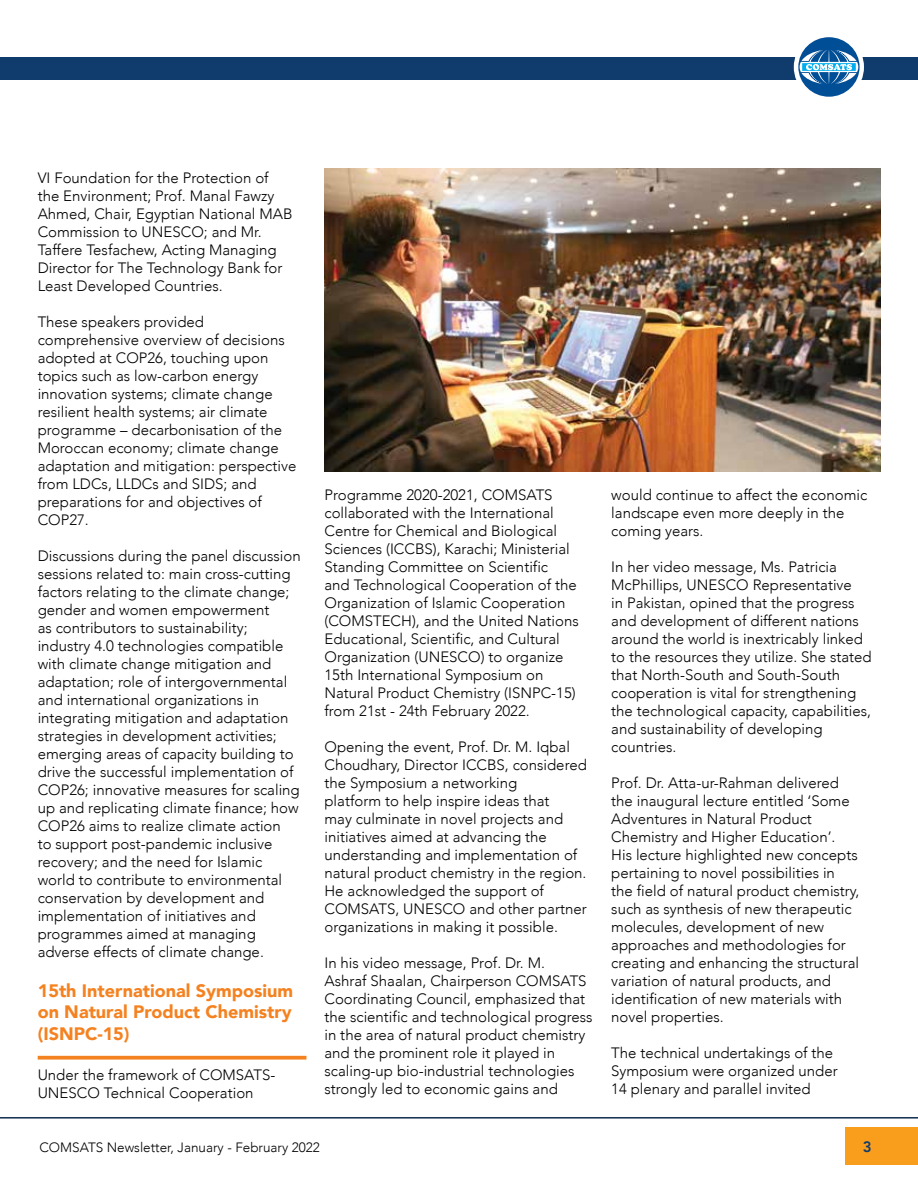
<style>
.page{position:relative;width:918px;height:1188px;background:#fff}
.page>*{position:absolute;margin:0;border:0;box-sizing:border-box;transform-origin:0 0}
.t1{font:900 18px/21.6px "Avenir";color:#f58220;text-align:justify}
.t2{font:300 15px/18px "Avenir";color:#000}
.t3{font:800 15px "Avenir";color:#0f3c6c}
.t4{font:300 13.5px "Avenir";color:#000}
</style>
<div class="page">
<div style="left:0;top:0;width:918px;height:80px;background:#0f3c6c"></div>
<div style="left:0;top:0;width:918px;height:57px;background:#fff"></div>
<div style="left:794px;top:32px;width:70px;height:70px;background:#fff;border-radius:50%"></div>
<svg style="left:798px;top:37px;width:62px;height:60px"></svg>
<div style="left:845px;top:1127px;width:73px;height:38px;background:#f99d1c"></div>
<hr style="left:0;top:1117px;width:918px;height:2px;background:#102b4e">
<img style="left:324px;top:168px;width:556px;height:304px">
<svg style="left:38px;top:1056px;width:268px;height:4px"></svg>
<p class="t2" style="left:38px;top:169px;width:256px">VI Foundation for the Protection of the Environment; Prof. Manal Fawzy Ahmed, Chair, Egyptian National MAB Commission to UNESCO; and Mr.<br>Taffere Tesfachew, Acting Managing Director for The Technology Bank for Least Developed Countries.</p>
<p class="t2" style="left:38px;top:313px;width:260px">These speakers provided comprehensive overview of decisions adopted at COP26, touching upon topics such as low-carbon energy innovation systems; climate change resilient health systems; air climate programme – decarbonisation of the<br>Moroccan economy; climate change adaptation and mitigation: perspective from LDCs, LLDCs and SIDS; and preparations for and objectives of<br>COP27.</p>
<p class="t2" style="left:38px;top:547px;width:265px">Discussions during the panel discussion sessions related to: main cross-cutting factors relating to the climate change; gender and women empowerment<br>as contributors to sustainability; industry 4.0 technologies compatible with climate change mitigation and adaptation; role of intergovernmental and international organizations in integrating mitigation and adaptation strategies in development activities; emerging areas of capacity building to drive the successful implementation of COP26; innovative measures for scaling up and replicating climate finance; how COP26 aims to realize climate action<br>to support post-pandemic inclusive recovery; and the need for Islamic world to contribute to environmental conservation by development and implementation of initiatives and programmes aimed at managing adverse effects of climate change.</p>
<p class="t1" style="left:38px;top:979px;width:257px">15th International Symposium on Natural Product Chemistry (ISNPC-15)</p>
<p class="t2" style="left:38px;top:1065px;width:239px">Under the framework of COMSATS-<br>UNESCO Technical Cooperation</p>
<p class="t2" style="left:324px;top:486px;width:256px">Programme 2020-2021, COMSATS collaborated with the International Centre for Chemical and Biological Sciences (ICCBS), Karachi; Ministerial Standing Committee on Scientific<br>and Technological Cooperation of the Organization of Islamic Cooperation (COMSTECH), and the United Nations Educational, Scientific, and Cultural Organization (UNESCO) to organize 15th International Symposium on Natural Product Chemistry (ISNPC-15) from 21st - 24th February 2022.</p>
<p class="t2" style="left:324px;top:738px;width:264px">Opening the event, Prof. Dr. M. Iqbal Choudhary, Director ICCBS, considered the Symposium a networking<br>platform to help inspire ideas that<br>may culminate in novel projects and initiatives aimed at advancing the understanding and implementation of natural product chemistry in the region.<br>He acknowledged the support of COMSATS, UNESCO and other partner organizations in making it possible.</p>
<p class="t2" style="left:324px;top:954px;width:270px">In his video message, Prof. Dr. M.<br>Ashraf Shaalan, Chairperson COMSATS Coordinating Council, emphasized that the scientific and technological progress in the area of natural product chemistry and the prominent role it played in scaling-up bio-industrial technologies strongly led to economic gains and</p>
<p class="t2" style="left:611px;top:486px;width:258px">would continue to affect the economic landscape even more deeply in the coming years.</p>
<p class="t2" style="left:611px;top:558px;width:262px">In her video message, Ms. Patricia McPhillips, UNESCO Representative<br>in Pakistan, opined that the progress and development of different nations around the world is inextricably linked to the resources they utilize. She stated that North-South and South-South cooperation is vital for strengthening the technological capacity, capabilities, and sustainability of developing countries.</p>
<p class="t2" style="left:611px;top:774px;width:250px">Prof. Dr. Atta-ur-Rahman delivered the inaugural lecture entitled ‘Some Adventures in Natural Product Chemistry and Higher Education’.<br>His lecture highlighted new concepts pertaining to novel possibilities in the field of natural product chemistry, such as synthesis of new therapeutic molecules, development of new approaches and methodologies for creating and enhancing the structural variation of natural products, and identification of new materials with novel properties.</p>
<p class="t2" style="left:611px;top:1044px;width:228px">The technical undertakings of the<br>Symposium were organized under<br>14 plenary and parallel invited</p>
<p class="t4" style="left:39px;top:1140px;width:282px">COMSATS Newsletter, January - February 2022</p>
<p class="t3" style="left:863px;top:1133px;width:10px">3</p>
</div>
